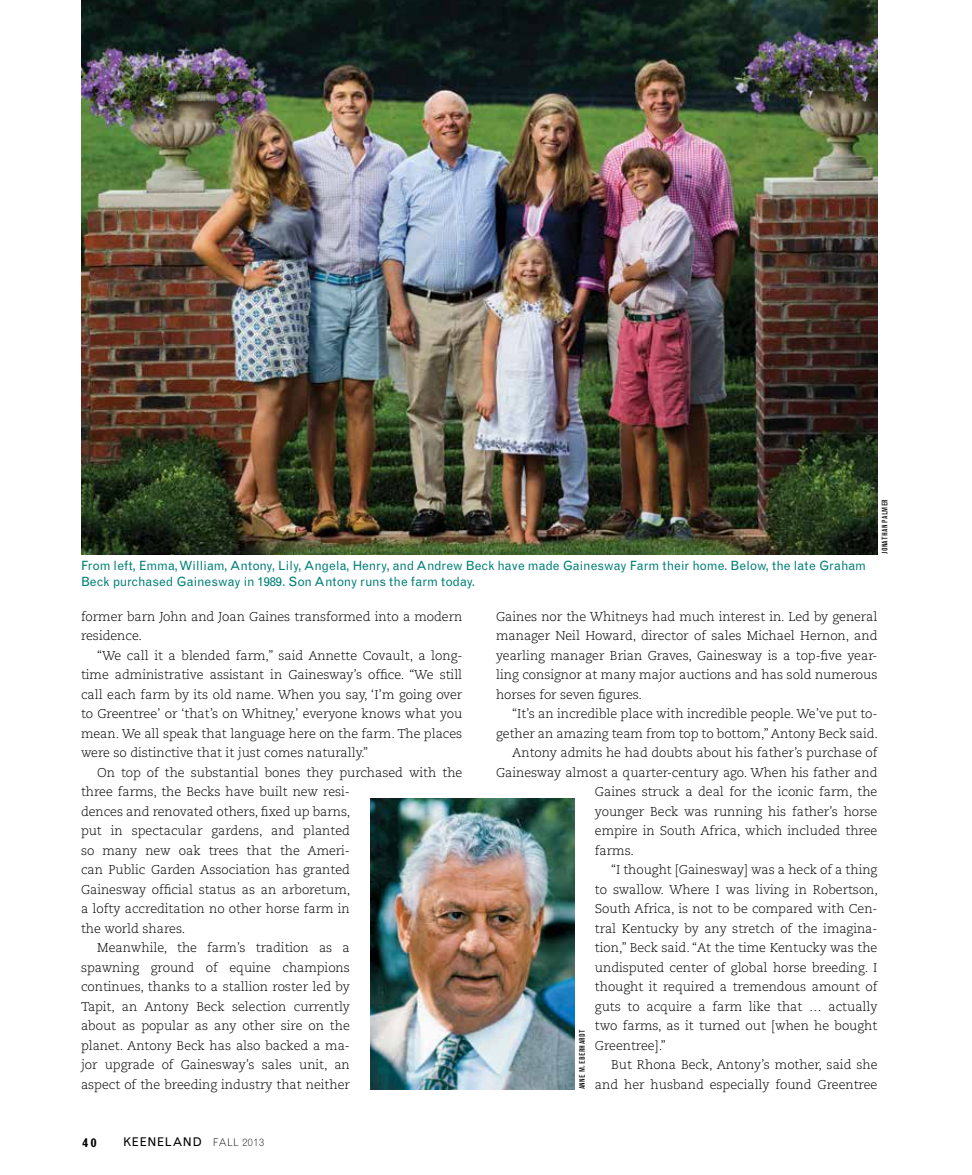
<style>
.page{position:relative;width:972px;height:1175px;background:#fff}
.page>*{position:absolute;margin:0;border:0;box-sizing:border-box;transform-origin:0 0}
.t1{font:300 12.75px/19.5px "Caecilia LT Std";letter-spacing:-.005em;color:#000;text-align:justify}
.t2{font:12.75px/15.3px "Grotesque MT Std";color:#008177}
.t3{font:12px "Grotesque MT Std";letter-spacing:.05em;color:#000}
.t4{font:700 12px "Grotesque MT Std";color:#000}
.t5{font:condensed 7.5px "Grotesque MT Std";letter-spacing:.04em;color:#000}
.s1{font-weight:300;font-size:10.5px}
</style>
<div class="page">
<img style="left:81px;top:0;width:796px;height:554px">
<img style="left:370px;top:798px;width:205px;height:291px">
<p class="t2" style="left:81px;top:558px;width:787px">From left, Emma, William, Antony, Lily, Angela, Henry, and Andrew Beck have made Gainesway Farm their home. Below, the late Graham<br>Beck purchased Gainesway in 1989. Son Antony runs the farm today.</p>
<p class="t5" style="left:880px;top:554px;width:56px;rotate:-90deg">Jonathan Palmer</p>
<p class="t1" style="left:81px;top:607px;width:383px">former barn John and Joan Gaines transformed into a modern residence.</p>
<p class="t1" style="left:81px;top:646px;width:383px;text-indent:16px">“We call it a blended farm,” said Annette Covault, a long&shy;time administrative assistant in Gainesway’s office. “We still call each farm by its old name. When you say, ‘I’m going over to Greentree’ or ‘that’s on Whitney,’ everyone knows what you mean. We all speak that language here on the farm. The places were so distinctive that it just comes naturally.”</p>
<p class="t1" style="left:97px;top:763px;width:367px">On top of the substantial bones they purchased with the</p>
<p class="t1" style="left:81px;top:782px;width:270px">three farms, the Becks have built new resi-</p>
<p class="t1" style="left:81px;top:802px;width:271px">dences and renovated others, fixed up barns,</p>
<p class="t1" style="left:81px;top:821px;width:270px">put in spectacular gardens, and planted</p>
<p class="t1" style="left:81px;top:841px;width:270px">so many new oak trees that the Ameri-</p>
<p class="t1" style="left:81px;top:860px;width:270px">can Public Garden Association has granted</p>
<p class="t1" style="left:81px;top:880px;width:271px">Gainesway official status as an arboretum,</p>
<p class="t1" style="left:81px;top:899px;width:270px">a lofty accreditation no other horse farm in</p>
<p class="t1" style="left:81px;top:919px;width:106px">the world shares.</p>
<p class="t1" style="left:97px;top:938px;width:254px">Meanwhile, the farm’s tradition as a</p>
<p class="t1" style="left:81px;top:958px;width:270px">spawning ground of equine champions</p>
<p class="t1" style="left:81px;top:977px;width:270px">continues, thanks to a stallion roster led by</p>
<p class="t1" style="left:81px;top:997px;width:270px">Tapit, an Antony Beck selection currently</p>
<p class="t1" style="left:81px;top:1016px;width:270px">about as popular as any other sire on the</p>
<p class="t1" style="left:81px;top:1036px;width:270px">planet. Antony Beck has also backed a ma-</p>
<p class="t1" style="left:81px;top:1055px;width:270px">jor upgrade of Gainesway’s sales unit, an</p>
<p class="t1" style="left:81px;top:1075px;width:270px">aspect of the breeding industry that neither</p>
<p class="t4" style="left:82px;top:1135px;width:16px">40</p>
<p class="t3" style="left:123px;top:1135px;width:143px">KEENELAND <span class="s1">fall 2013</span></p>
<p class="t1" style="left:496px;top:607px;width:383px">Gaines nor the Whitneys had much interest in. Led by general manager Neil Howard, director of sales Michael Hernon, and yearling manager Brian Graves, Gainesway is a top-five year&shy;ling consignor at many major auctions and has sold numerous horses for seven figures.</p>
<p class="t1" style="left:512px;top:704px;width:367px">“It’s an incredible place with incredible people. We’ve put to-</p>
<p class="t1" style="left:496px;top:724px;width:383px">gether an amazing team from top to bottom,” Antony Beck said.</p>
<p class="t1" style="left:512px;top:743px;width:367px">Antony admits he had doubts about his father’s purchase of</p>
<p class="t1" style="left:496px;top:763px;width:383px">Gainesway almost a quarter-century ago. When his father and</p>
<p class="t1" style="left:595px;top:782px;width:284px">Gaines struck a deal for the iconic farm, the</p>
<p class="t1" style="left:595px;top:802px;width:284px">younger Beck was running his father’s horse</p>
<p class="t1" style="left:595px;top:821px;width:284px">empire in South Africa, which included three</p>
<p class="t1" style="left:595px;top:841px;width:41px">farms.</p>
<p class="t1" style="left:611px;top:860px;width:268px">“I thought [Gainesway] was a heck of a thing</p>
<p class="t1" style="left:595px;top:880px;width:285px">to swallow. Where I was living in Robertson,</p>
<p class="t1" style="left:595px;top:899px;width:284px">South Africa, is not to be compared with Cen-</p>
<p class="t1" style="left:595px;top:919px;width:284px">tral Kentucky by any stretch of the imagina-</p>
<p class="t1" style="left:595px;top:938px;width:284px">tion,” Beck said. “At the time Kentucky was the</p>
<p class="t1" style="left:595px;top:958px;width:284px">undisputed center of global horse breeding. I</p>
<p class="t1" style="left:595px;top:977px;width:284px">thought it required a tremendous amount of</p>
<p class="t1" style="left:595px;top:997px;width:284px">guts to acquire a farm like that … actually</p>
<p class="t1" style="left:595px;top:1016px;width:284px">two farms, as it turned out [when he bought</p>
<p class="t1" style="left:595px;top:1036px;width:72px">Greentree].”</p>
<p class="t1" style="left:611px;top:1055px;width:268px">But Rhona Beck, Antony’s mother, said she</p>
<p class="t1" style="left:595px;top:1075px;width:284px">and her husband especially found Greentree</p>
<p class="t5" style="left:578px;top:1089px;width:61px;rotate:-90deg">Anne M. Eberhardt</p>
</div>
